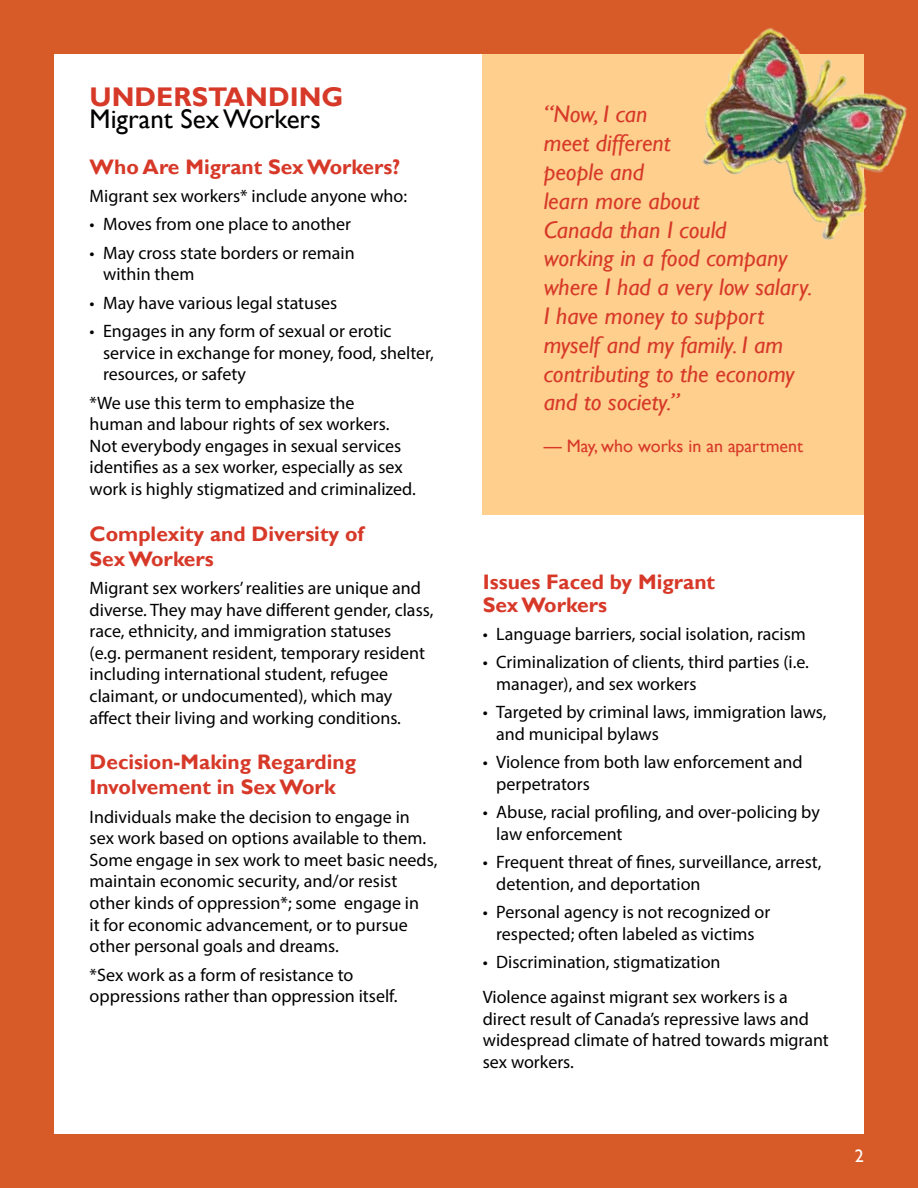
<style>
.page{position:relative;width:918px;height:1188px;background:#d75b28}
.page>*{position:absolute;margin:0;border:0;box-sizing:border-box;transform-origin:0 0}
.t1{font:27px "Gill Sans";color:#000}
.t2{font:700 27px "Gill Sans";color:#d73929}
.t3{font:italic 24px/28.8px "Gill Sans";color:#d73929}
.t4{font:700 21px/25.2px "Gill Sans";color:#d73929}
.t5{font:18px/21.6px "Myriad Pro";color:#000}
.t6{font:18px "Gill Sans";color:#d73929}
.t7{font:18px "Gill Sans";color:#fff}
</style>
<div class="page">
<div style="left:54px;top:54px;width:810px;height:1080px;background:#fff"></div>
<div style="left:483px;top:54px;width:381px;height:460px;background:#fecf8d"></div>
<img style="left:702px;top:28px;width:206px;height:212px">
<h1 class="t2" style="left:90px;top:80px;width:255px">UNDERSTANDING</h1>
<h1 class="t1" style="left:90px;top:104px;width:233px">Migrant Sex Workers</h1>
<p class="t4" style="left:90px;top:155px;width:312px">Who Are Migrant Sex Workers?</p>
<p class="t5" style="left:90px;top:185px;width:319px">Migrant sex workers* include anyone who:</p>
<p class="t5" style="left:90px;top:213px;width:263px">• Moves from one place to another</p>
<p class="t5" style="left:103px;top:242px;width:253px;text-indent:-13px">• May cross state borders or remain within them</p>
<p class="t5" style="left:90px;top:292px;width:249px">• May have various legal statuses</p>
<p class="t5" style="left:103px;top:320px;width:332px;text-indent:-13px">• Engages in any form of sexual or erotic service in exchange for money, food, shelter, resources, or safety</p>
<p class="t5" style="left:90px;top:392px;width:328px">*We use this term to emphasize the<br>human and labour rights of sex workers.<br>Not everybody engages in sexual services identifies as a sex worker, especially as sex work is highly stigmatized and criminalized.</p>
<p class="t4" style="left:90px;top:521px;width:276px">Complexity and Diversity of<br>Sex Workers</p>
<p class="t5" style="left:90px;top:577px;width:345px">Migrant sex workers’ realities are unique and diverse. They may have different gender, class, race, ethnicity, and immigration statuses<br>(e.g. permanent resident, temporary resident including international student, refugee claimant, or undocumented), which may affect their living and working conditions.</p>
<p class="t4" style="left:90px;top:750px;width:268px">Decision-Making Regarding<br>Involvement in Sex Work</p>
<p class="t5" style="left:90px;top:806px;width:349px">Individuals make the decision to engage in sex work based on options available to them.<br>Some engage in sex work to meet basic needs, maintain economic security, and/or resist other kinds of oppression*; some engage in<br>it for economic advancement, or to pursue other personal goals and dreams.</p>
<p class="t5" style="left:90px;top:964px;width:310px">*Sex work as a form of resistance to oppressions rather than oppression itself.</p>
<h2 class="t3" style="left:544px;top:100px;width:270px">“Now, I can<br>meet different<br>people and<br>learn more about<br>Canada than I could<br>working in a food company where I had a very low salary.<br>I have money to support myself and my family. I am contributing to the economy and to society.”</h2>
<p class="t6" style="left:544px;top:436px;width:261px">— May, who works in an apartment</p>
<p class="t4" style="left:483px;top:571px;width:234px;line-height:22.5px">Issues Faced by Migrant<br>Sex Workers</p>
<p class="t5" style="left:483px;top:623px;width:325px">• Language barriers, social isolation, racism</p>
<p class="t5" style="left:496px;top:651px;width:314px;text-indent:-14px">• Criminalization of clients, third parties (i.e. manager), and sex workers</p>
<p class="t5" style="left:496px;top:701px;width:332px;text-indent:-14px">• Targeted by criminal laws, immigration laws, and municipal bylaws</p>
<p class="t5" style="left:496px;top:751px;width:308px;text-indent:-14px">• Violence from both law enforcement and perpetrators</p>
<p class="t5" style="left:496px;top:801px;width:325px;text-indent:-14px">• Abuse, racial profiling, and over-policing by law enforcement</p>
<p class="t5" style="left:496px;top:851px;width:327px;text-indent:-14px">• Frequent threat of fines, surveillance, arrest, detention, and deportation</p>
<p class="t5" style="left:483px;top:901px;width:289px;text-align:center">• Personal agency is not recognized or respected; often labeled as victims</p>
<p class="t5" style="left:483px;top:944px;width:307px;line-height:35.1px">• Discrimination, stigmatization<br>Violence against migrant sex workers is a</p>
<p class="t5" style="left:483px;top:1008px;width:348px">direct result of Canada’s repressive laws and widespread climate of hatred towards migrant sex workers.</p>
<p class="t7" style="left:855px;top:1145px;width:10px">2</p>
</div>
